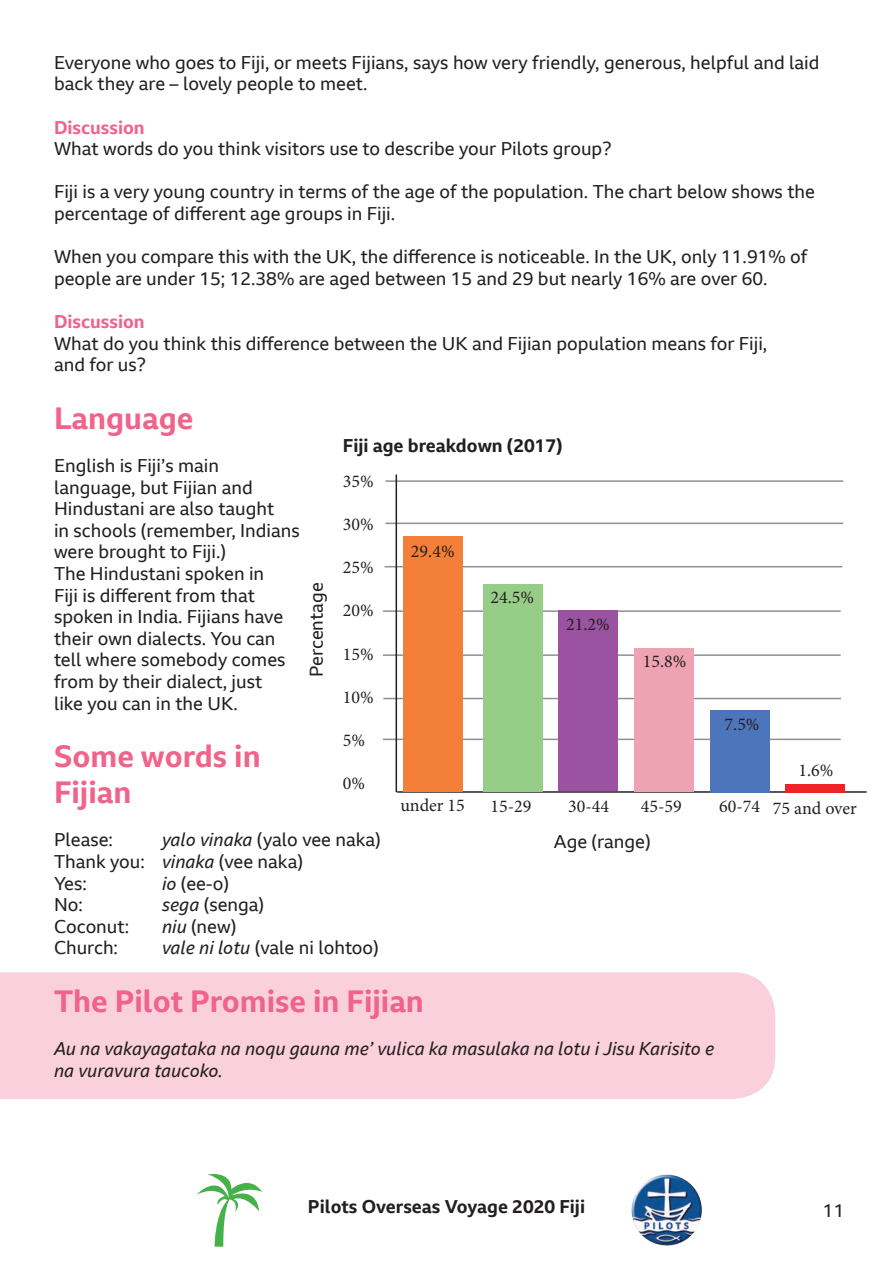
<style>
.page{position:relative;width:893px;height:1263px;background:#fff}
.page>*{position:absolute;margin:0;border:0;box-sizing:border-box;transform-origin:0 0}
.t1{font:700 30px/36px "BBC Reith Sans";color:#f0638d}
.t2{font:18px/21.6px "BBC Reith Sans";color:#231f20}
.t3{font:18px "Minion Pro";color:#231f20}
.t4{font:italic 18px/21.6px "BBC Reith Sans";color:#231f20}
.t5{font:700 18px "BBC Reith Sans";color:#231f20}
.t6{font:700 18px "BBC Reith Sans";color:#f0638d}
.s1{font-weight:700;color:#f0638d}
.s2{font-style:italic}
</style>
<div class="page">
<img style="left:631px;top:1174px;width:71px;height:72px">
<svg style="left:197px;top:1174px;width:65px;height:73px"></svg>
<div style="left:0;top:972px;width:775px;height:127px;background:#fad0dd"></div>
<hr style="left:396px;top:474px;width:1px;height:318px;background:#231f20">
<hr style="left:397px;top:791px;width:470px;height:2px;background:#231f20">
<div style="left:785px;top:784px;width:59px;height:9px;background:#ee2327"></div>
<hr style="left:385px;top:480px;width:458px;height:2px;background:#231f20">
<hr style="left:385px;top:523px;width:458px;height:1px;background:#231f20">
<hr style="left:385px;top:566px;width:457px;height:1px;background:#231f20">
<hr style="left:383px;top:610px;width:458px;height:2px;background:#231f20">
<hr style="left:383px;top:654px;width:458px;height:2px;background:#231f20">
<hr style="left:383px;top:698px;width:458px;height:1px;background:#231f20">
<hr style="left:383px;top:739px;width:458px;height:1px;background:#231f20">
<div style="left:483px;top:584px;width:59px;height:207px;background:#97ce87"></div>
<div style="left:403px;top:536px;width:60px;height:256px;background:#f47f38"></div>
<div style="left:558px;top:610px;width:60px;height:181px;background:#9b52a1"></div>
<div style="left:634px;top:648px;width:59px;height:143px;background:#eea3b3"></div>
<div style="left:710px;top:710px;width:60px;height:82px;background:#4d75bb"></div>
<p class="t2" style="left:54px;top:51px;width:767px">Everyone who goes to Fiji, or meets Fijians, says how very friendly, generous, helpful and laid back they are – lovely people to meet.</p>
<p class="t2" style="left:54px;top:116px;width:559px"><span class="s1">Discussion<br></span>What words do you think visitors use to describe your Pilots group?</p>
<p class="t2" style="left:54px;top:181px;width:762px">Fiji is a very young country in terms of the age of the population. The chart below shows the percentage of different age groups in Fiji.</p>
<p class="t2" style="left:54px;top:246px;width:755px">When you compare this with the UK, the difference is noticeable. In the UK, only 11.91% of people are under 15; 12.38% are aged between 15 and 29 but nearly 16% are over 60.</p>
<p class="t6" style="left:54px;top:310px;width:92px">Discussion</p>
<p class="t2" style="left:54px;top:332px;width:715px">What do you think this difference between the UK and Fijian population means for Fiji, and for us?</p>
<p class="t1" style="left:54px;top:400px;width:141px">Language</p>
<p class="t2" style="left:54px;top:454px;width:247px">English is Fiji’s main language, but Fijian and<br>Hindustani are also taught<br>in schools (remember, Indians were brought to Fiji.)<br>The Hindustani spoken in<br>Fiji is different from that spoken in India. Fijians have their own dialects. You can tell where somebody comes from by their dialect, just<br>like you can in the UK.</p>
<p class="t1" style="left:54px;top:738px;width:208px">Some words in<br>Fijian</p>
<p class="t2" style="left:54px;top:829px;width:61px">Please:</p>
<p class="t2" style="left:162px;top:829px;width:220px"><span class="s2">yalo vinaka</span> (yalo vee naka)</p>
<p class="t2" style="left:54px;top:850px;width:251px">Thank you: <span class="s2">vinaka</span> (vee naka)</p>
<p class="t2" style="left:54px;top:872px;width:34px">Yes:</p>
<p class="t2" style="left:162px;top:872px;width:69px"><span class="s2">io</span> (ee-o)</p>
<p class="t2" style="left:54px;top:894px;width:30px">No:</p>
<p class="t2" style="left:162px;top:894px;width:104px"><span class="s2">sega</span> (senga)</p>
<p class="t2" style="left:54px;top:915px;width:77px">Coconut:</p>
<p class="t2" style="left:162px;top:915px;width:76px"><span class="s2">niu</span> (new)</p>
<p class="t2" style="left:54px;top:937px;width:66px">Church:</p>
<p class="t2" style="left:162px;top:937px;width:218px"><span class="s2">vale ni lotu</span> (vale ni lohtoo)</p>
<p class="t1" style="left:54px;top:983px;width:371px">The Pilot Promise in Fijian</p>
<p class="t4" style="left:54px;top:1038px;width:662px">Au na vakayagataka na noqu gauna me’ vulica ka masulaka na lotu i Jisu Karisito e na vuravura taucoko.</p>
<p class="t5" style="left:343px;top:434px;width:221px">Fiji age breakdown (2017)</p>
<p class="t3" style="left:343px;top:469px;width:32px">35%</p>
<p class="t3" style="left:343px;top:512px;width:32px">30%</p>
<p class="t3" style="left:343px;top:555px;width:32px">25%</p>
<p class="t3" style="left:343px;top:599px;width:32px">20%</p>
<p class="t3" style="left:343px;top:642px;width:32px">15%</p>
<p class="t3" style="left:343px;top:685px;width:32px">10%</p>
<p class="t3" style="left:343px;top:728px;width:24px">5%</p>
<p class="t3" style="left:343px;top:771px;width:24px">0%</p>
<p class="t3" style="left:411px;top:539px;width:45px">29.4%</p>
<p class="t2" style="left:305px;top:677px;width:96px;rotate:-90deg">Percentage</p>
<p class="t3" style="left:490px;top:585px;width:45px">24.5%</p>
<p class="t3" style="left:566px;top:612px;width:45px">21.2%</p>
<p class="t3" style="left:643px;top:649px;width:45px">15.8%</p>
<p class="t3" style="left:725px;top:712px;width:36px">7.5%</p>
<p class="t3" style="left:799px;top:758px;width:36px">1.6%</p>
<p class="t3" style="left:400px;top:793px;width:66px">under 15</p>
<p class="t3" style="left:490px;top:794px;width:42px">15-29</p>
<p class="t3" style="left:568px;top:794px;width:42px">30-44</p>
<p class="t3" style="left:641px;top:794px;width:42px">45-59</p>
<p class="t3" style="left:719px;top:794px;width:42px">60-74</p>
<p class="t3" style="left:773px;top:796px;width:85px">75 and over</p>
<p class="t2" style="left:554px;top:830px;width:98px">Age (range)</p>
<p class="t5" style="left:308px;top:1195px;width:279px">Pilots Overseas Voyage 2020 Fiji</p>
<p class="t2" style="left:823px;top:1199px;width:23px">11</p>
</div>
